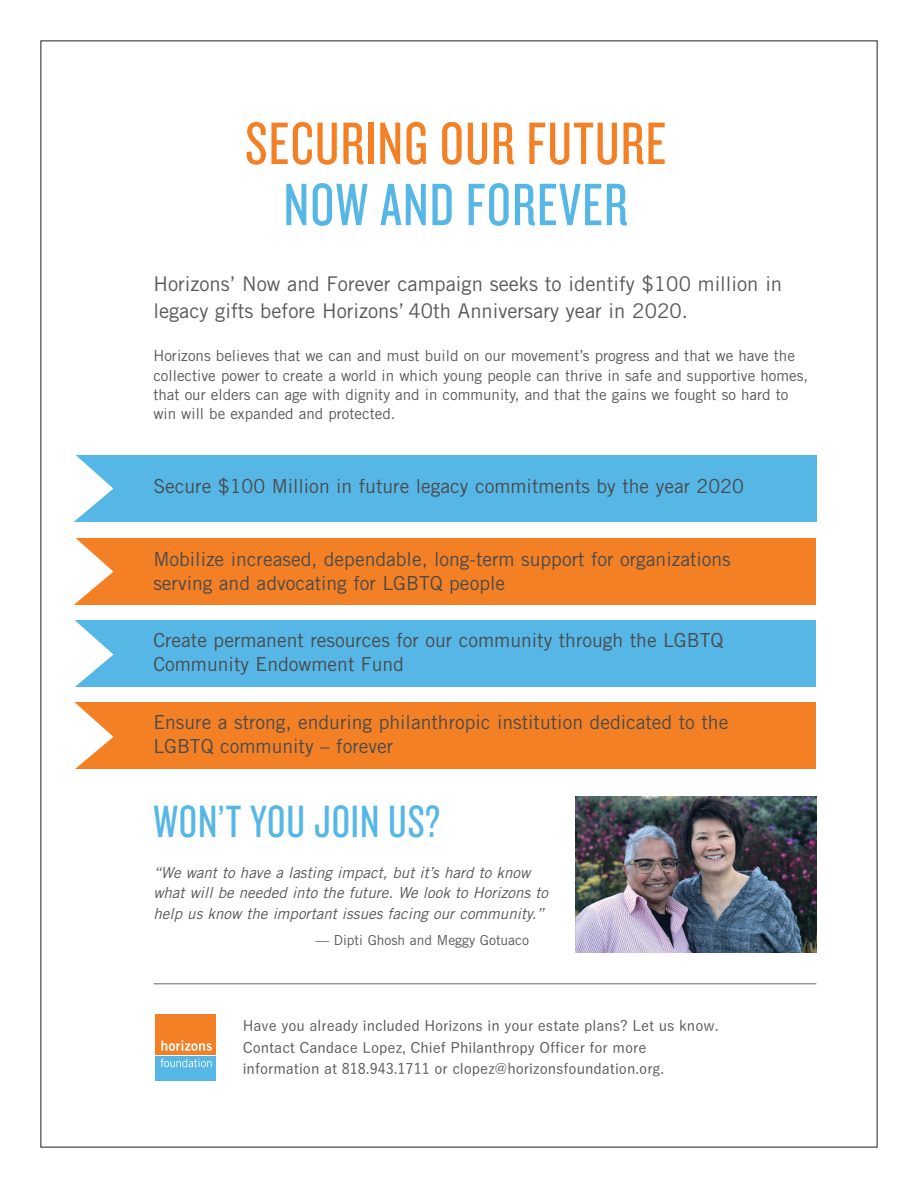
<style>
.page{position:relative;width:918px;height:1188px;background:#fff}
.page>*{position:absolute;margin:0;border:0;box-sizing:border-box;transform-origin:0 0}
.t1{font:62.1px "Knockout HTF28 Junior Featherwt";letter-spacing:.02em;color:#f48026}
.t2{font:62.1px "Knockout HTF28 Junior Featherwt";letter-spacing:.02em;color:#56b7e7}
.t3{font:46.95px "Knockout HTF28 Junior Featherwt";letter-spacing:.02em;color:#56b7e7}
.t4{font:20.25px/27.6px "Trade Gothic";color:#57585a}
.t5{font:19.35px/24.2px "Trade Gothic";color:#494a4b}
.t6{font:15.15px/19.4px "Trade Gothic";color:#57585a}
.t7{font:italic 15.15px/20.7px "Trade Gothic";color:#57585a}
.t8{font:500 14.55px/21.8px "Yu Gothic";color:#57585a}
.t9{font:13.8px "Trade Gothic";color:#57585a}
</style>
<div class="page">
<div style="left:68px;top:455px;width:748px;height:67px;background:#56b7e7"></div>
<div style="left:70px;top:538px;width:746px;height:67px;background:#f48026"></div>
<div style="left:69px;top:620px;width:747px;height:67px;background:#56b7e7"></div>
<div style="left:69px;top:702px;width:747px;height:67px;background:#f48026"></div>
<svg style="left:68px;top:455px;width:45px;height:314px"></svg>
<img style="left:576px;top:796px;width:240px;height:157px">
<hr style="left:154px;top:983px;width:662px;height:1px;background:#939598">
<div style="left:156px;top:1056px;width:60px;height:24px;background:#56b7e7"></div>
<div style="left:156px;top:1014px;width:60px;height:41px;background:#f48026"></div>
<svg style="left:161px;top:1040px;width:51px;height:11px"></svg>
<svg style="left:160px;top:1059px;width:52px;height:8px"></svg>
<h1 class="t1" style="left:245px;top:106px;width:423px">SECURING OUR FUTURE</h1>
<h1 class="t2" style="left:284px;top:167px;width:346px">NOW AND FOREVER</h1>
<p class="t4" style="left:153px;top:271px;width:630px">Horizons’ Now and Forever campaign seeks to identify $100 million in legacy gifts before Horizons’ 40th Anniversary year in 2020.</p>
<p class="t6" style="left:153px;top:348px;width:656px">Horizons believes that we can and must build on our movement’s progress and that we have the collective power to create a world in which young people can thrive in safe and supportive homes, that our elders can age with dignity and in community, and that the gains we fought so hard to win will be expanded and protected.</p>
<p class="t5" style="left:153px;top:476px;width:592px">Secure $100 Million in future legacy commitments by the year 2020</p>
<p class="t5" style="left:153px;top:549px;width:579px">Mobilize increased, dependable, long-term support for organizations serving and advocating for LGBTQ people</p>
<p class="t5" style="left:153px;top:630px;width:572px">Create permanent resources for our community through the LGBTQ<br>Community Endowment Fund</p>
<p class="t5" style="left:153px;top:712px;width:576px">Ensure a strong, enduring philanthropic institution dedicated to the<br>LGBTQ community – forever</p>
<h2 class="t3" style="left:153px;top:793px;width:288px">WON’T YOU JOIN US?</h2>
<p class="t7" style="left:153px;top:863px;width:396px">“We want to have a lasting impact, but it’s hard to know what will be needed into the future. We look to Horizons to help us know the important issues facing our community.”</p>
<p class="t9" style="left:315px;top:936px;width:215px">— Dipti Ghosh and Meggy Gotuaco</p>
<p class="t8" style="left:243px;top:1013px;width:477px">Have you already included Horizons in your estate plans? Let us know.<br>Contact Candace Lopez, Chief Philanthropy Officer for more information at 818.943.1711 or clopez@horizonsfoundation.org.</p>
</div>
